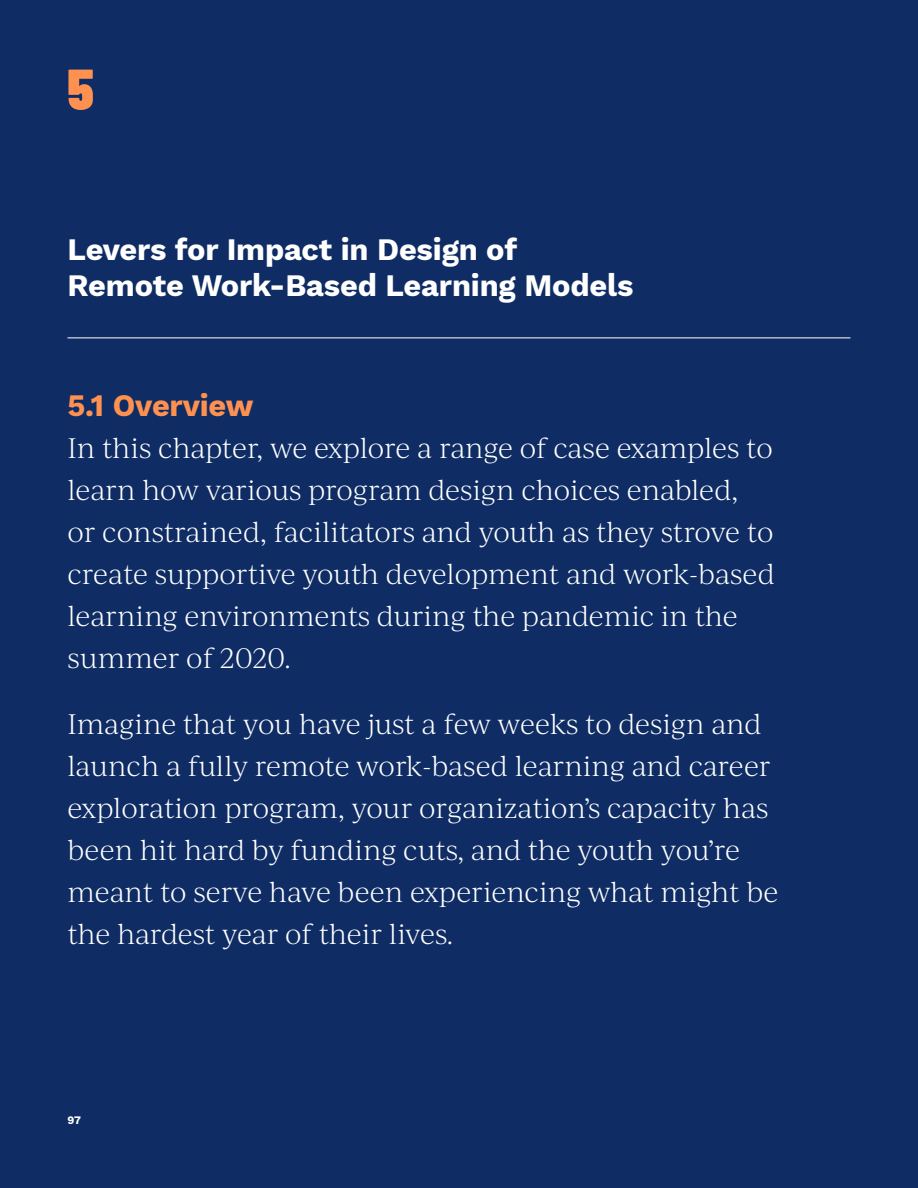
<style>
.page{position:relative;width:918px;height:1188px;background:#0f2d64}
.page>*{position:absolute;margin:0;border:0;box-sizing:border-box;transform-origin:0 0}
.t1{font:900 57px "Barlow Condensed";color:#ff9150}
.t2{font:700 30.75px/36px "Work Sans";letter-spacing:-.005em;color:#fff}
.t3{font:700 30.75px "Work Sans";letter-spacing:-.005em;color:#ff9150}
.t4{font:300 27px/42px "Ivy Journal";letter-spacing:-.01em;color:#fff}
.t5{font:700 11.25px "Work Sans";color:#fff}
</style>
<div class="page">
<hr style="left:68px;top:338px;width:782px;height:1px;background:#fff">
<h1 class="t1" style="left:68px;top:49px;width:28px">5</h1>
<p class="t2" style="left:68px;top:230px;width:567px">Levers for Impact in Design of<br>Remote Work-Based Learning Models</p>
<p class="t3" style="left:68px;top:382px;width:188px">5.1 Overview</p>
<p class="t4" style="left:68px;top:425px;width:709px">In this chapter, we explore a range of case examples to learn how various program design choices enabled,<br>or constrained, facilitators and youth as they strove to create supportive youth development and work-based learning environments during the pandemic in the summer of 2020.</p>
<p class="t4" style="left:68px;top:701px;width:713px">Imagine that you have just a few weeks to design and launch a fully remote work-based learning and career exploration program, your organization’s capacity has been hit hard by funding cuts, and the youth you’re meant to serve have been experiencing what might be the hardest year of their lives.</p>
<p class="t5" style="left:68px;top:1111px;width:15px">97</p>
</div>
